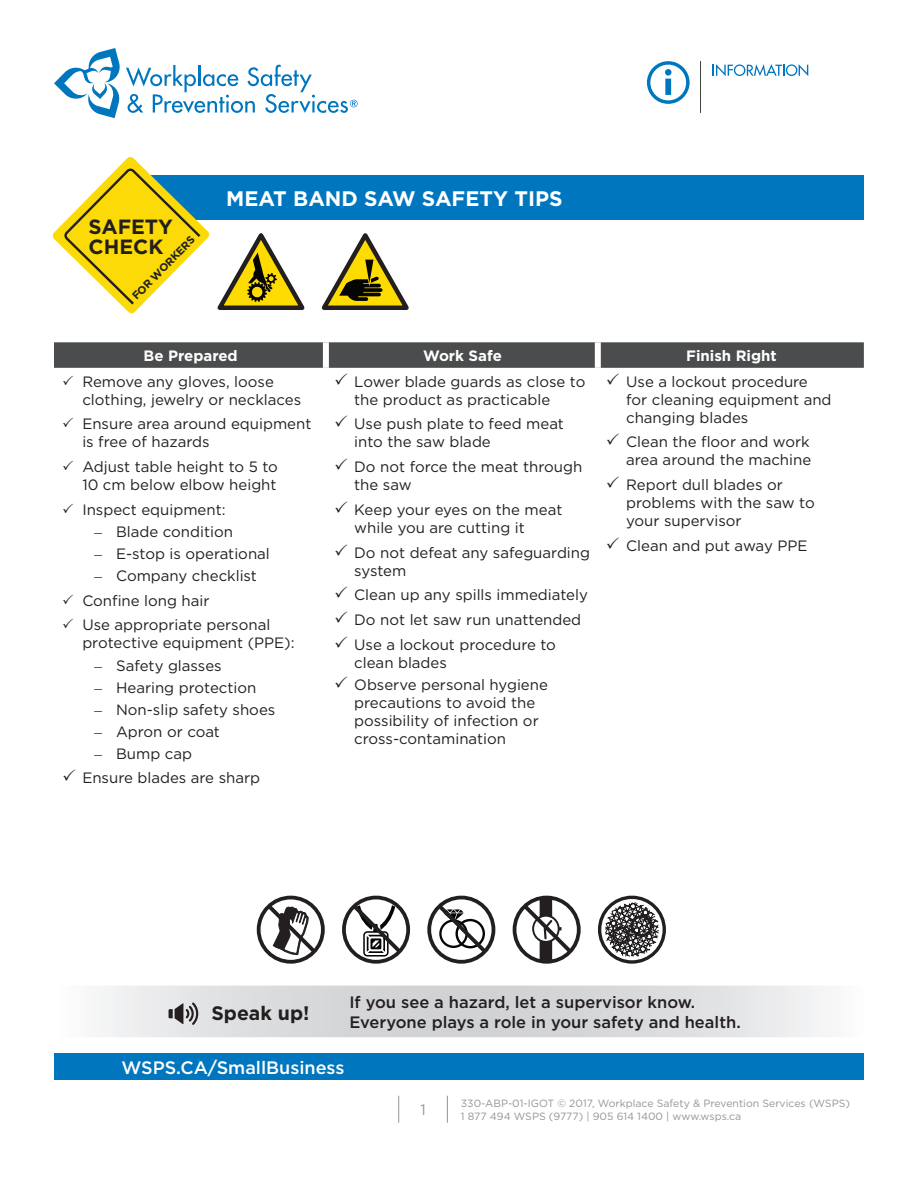
<style>
.page{position:relative;width:918px;height:1188px;background:#fff}
.page>*{position:absolute;margin:0;border:0;box-sizing:border-box;transform-origin:0 0}
.t1{font:700 21px "Gotham";color:#fff}
.t2{font:700 20.55px/19.5px "Gotham";color:#231f20}
.t3{font:700 19.5px "Gotham";color:#231f20}
.t4{font:500 18px "Gotham";color:#fff}
.t5{font:500 16.5px/19.8px "Gotham";color:#231f20}
.t6{font:15px/18px "Gotham";color:#231f20}
.t7{font:700 15px "Gotham";color:#fff}
.t8{font:15px "Gotham";color:#939598}
.t9{font:700 10.8px "Gotham";color:#231f20}
.t10{font:10.5px/13.5px "Gotham";color:#939598}
.s1{font-family:"Times New Roman"}
</style>
<div class="page">
<div style="left:145px;top:175px;width:719px;height:45px;background:#0076bf"></div>
<svg style="left:102px;top:986px;width:721px;height:51px;background:#dadbdd"></svg>
<svg style="left:218px;top:233px;width:86px;height:77px"></svg>
<svg style="left:257px;top:896px;width:68px;height:68px"></svg>
<svg style="left:342px;top:896px;width:68px;height:68px"></svg>
<svg style="left:427px;top:896px;width:68px;height:68px"></svg>
<svg style="left:513px;top:896px;width:68px;height:68px"></svg>
<svg style="left:322px;top:233px;width:87px;height:77px"></svg>
<svg style="left:598px;top:896px;width:68px;height:68px"></svg>
<svg style="left:398px;top:1096px;width:1px;height:27px"></svg>
<svg style="left:447px;top:1096px;width:1px;height:27px"></svg>
<hr style="left:700px;top:61px;width:1px;height:51px;background:#414343">
<svg style="left:647px;top:61px;width:43px;height:43px"></svg>
<svg style="left:713px;top:64px;width:95px;height:12px"></svg>
<svg style="left:54px;top:48px;width:304px;height:70px"></svg>
<div style="left:54px;top:1053px;width:810px;height:27px;background:#0076bf"></div>
<svg style="left:52px;top:157px;width:158px;height:157px"></svg>
<svg style="left:54px;top:342px;width:810px;height:26px;background:#505152"></svg>
<h2 class="t2" style="left:89px;top:217px;width:86px">SAFETY<br>CHECK</h2>
<p class="t9" style="left:129px;top:293px;width:86px;rotate:-46deg">FOR WORKERS</p>
<h1 class="t1" style="left:226px;top:185px;width:338px">MEAT BAND SAW SAFETY TIPS</h1>
<p class="t7" style="left:144px;top:346px;width:96px">Be Prepared</p>
<p class="t7" style="left:423px;top:346px;width:80px">Work Safe</p>
<p class="t7" style="left:686px;top:346px;width:92px">Finish Right</p>
<p class="t6" style="left:82px;top:372px;width:220px">Remove any gloves, loose clothing, jewelry or necklaces</p>
<p class="t6" style="left:82px;top:415px;width:231px">Ensure area around equipment is free of hazards</p>
<p class="t6" style="left:82px;top:457px;width:197px">Adjust table height to 5 to<br>10 cm below elbow height</p>
<p class="t6" style="left:82px;top:500px;width:145px">Inspect equipment:</p>
<p class="t6" style="left:94px;top:522px;width:140px"><span class="s1">–</span> Blade condition</p>
<p class="t6" style="left:94px;top:544px;width:177px"><span class="s1">–</span> E-stop is operational</p>
<p class="t6" style="left:82px;top:563px;width:190px;line-height:24.8px;text-indent:12px"><span class="s1">–</span> Company checklist<br>Confine long hair<br>Use appropriate personal</p>
<p class="t6" style="left:82px;top:634px;width:214px">protective equipment (PPE):</p>
<p class="t6" style="left:94px;top:656px;width:129px"><span class="s1">–</span> Safety glasses</p>
<p class="t6" style="left:94px;top:678px;width:163px"><span class="s1">–</span> Hearing protection</p>
<p class="t6" style="left:94px;top:700px;width:182px"><span class="s1">–</span> Non-slip safety shoes</p>
<p class="t6" style="left:94px;top:722px;width:127px"><span class="s1">–</span> Apron or coat</p>
<p class="t6" style="left:82px;top:741px;width:179px;line-height:24.8px;text-indent:12px"><span class="s1">–</span> Bump cap<br>Ensure blades are sharp</p>
<p class="t6" style="left:354px;top:372px;width:233px">Lower blade guards as close to the product as practicable</p>
<p class="t6" style="left:354px;top:415px;width:211px">Use push plate to feed meat into the saw blade</p>
<p class="t6" style="left:354px;top:457px;width:230px">Do not force the meat through the saw</p>
<p class="t6" style="left:354px;top:500px;width:210px">Keep your eyes on the meat while you are cutting it</p>
<p class="t6" style="left:354px;top:543px;width:237px">Do not defeat any safeguarding system</p>
<p class="t6" style="left:354px;top:582px;width:235px;line-height:24.8px">Clean up any spills immediately<br>Do not let saw run unattended<br>Use a lockout procedure to</p>
<p class="t6" style="left:354px;top:651px;width:195px;line-height:22px">clean blades<br>Observe personal hygiene</p>
<p class="t6" style="left:354px;top:693px;width:186px">precautions to avoid the possibility of infection or cross-contamination</p>
<p class="t6" style="left:626px;top:372px;width:207px">Use a lockout procedure for cleaning equipment and changing blades</p>
<p class="t6" style="left:626px;top:433px;width:187px">Clean the floor and work area around the machine</p>
<p class="t6" style="left:626px;top:475px;width:190px">Report dull blades or problems with the saw to your supervisor</p>
<p class="t6" style="left:626px;top:536px;width:183px">Clean and put away PPE</p>
<h3 class="t3" style="left:211px;top:1000px;width:100px">Speak up!</h3>
<p class="t5" style="left:349px;top:992px;width:393px">If you see a hazard, let a supervisor know.<br>Everyone plays a role in your safety and health.</p>
<p class="t4" style="left:122px;top:1056px;width:224px">WSPS.CA/SmallBusiness</p>
<p class="t8" style="left:420px;top:1100px;width:7px">1</p>
<p class="t10" style="left:461px;top:1096px;width:391px">330-ABP-01-IGOT © 2017, Workplace Safety &amp; Prevention Services (WSPS)<br>1 877 494 WSPS (9777) | 905 614 1400 | www.wsps.ca</p>
</div>
